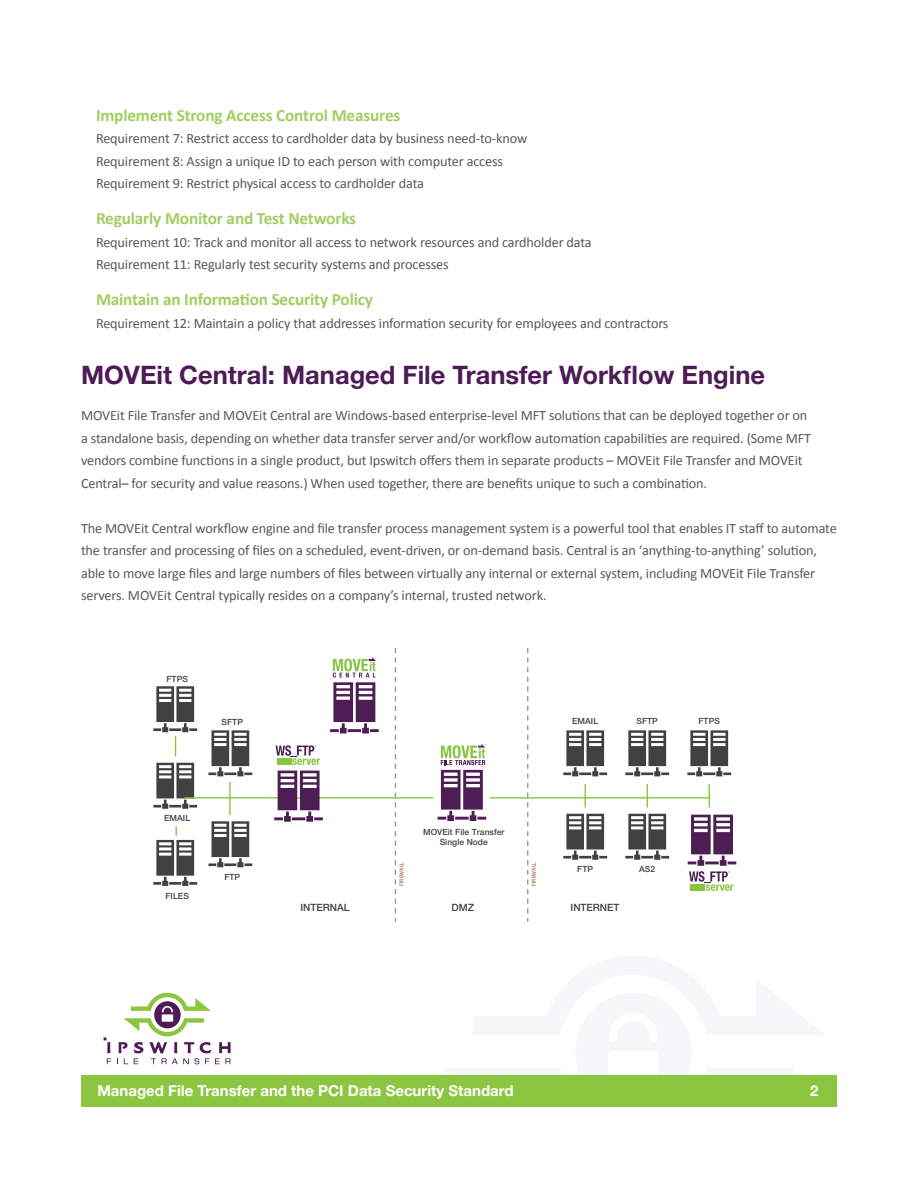
<style>
.page{position:relative;width:918px;height:1188px;background:#fff}
.page>*{position:absolute;margin:0;border:0;box-sizing:border-box;transform-origin:0 0}
.t1{font:700 25.5px "Helvetica Neue LT Std";color:#4d1b55}
.t2{font:700 17.25px "Calibri";letter-spacing:-.01em;color:#a1ce61}
.t3{font:700 15px "Helvetica Neue LT Std";color:#fff}
.t4{font:14.25px/22.5px "Calibri";letter-spacing:-.01em;color:#57585a}
.t5{font:500 10.05px "Helvetica Neue LT Std";color:#414142}
.t6{font:500 8.55px/10.2px "Helvetica Neue LT Std";letter-spacing:.005em;color:#414142;text-align:center}
.t7{font:5.7px "Arial";color:#a14b23}
</style>
<div class="page">
<svg style="left:441px;top:1075px;width:384px;height:1px"></svg>
<svg style="left:104px;top:993px;width:127px;height:71px"></svg>
<div style="left:81px;top:1076px;width:756px;height:31px;background:#8cc640"></div>
<svg style="left:208px;top:730px;width:44px;height:46px"></svg>
<svg style="left:208px;top:821px;width:44px;height:46px"></svg>
<svg style="left:153px;top:763px;width:44px;height:46px"></svg>
<svg style="left:330px;top:657px;width:49px;height:76px"></svg>
<svg style="left:395px;top:648px;width:1px;height:273px"></svg>
<svg style="left:527px;top:648px;width:1px;height:273px"></svg>
<svg style="left:438px;top:744px;width:48px;height:77px"></svg>
<hr style="left:184px;top:797px;width:249px;height:2px;background:#86c441">
<hr style="left:490px;top:797px;width:220px;height:2px;background:#86c441">
<svg style="left:276px;top:745px;width:44px;height:20px"></svg>
<hr style="left:229px;top:782px;width:2px;height:33px;background:#86c441">
<svg style="left:563px;top:730px;width:44px;height:46px"></svg>
<svg style="left:563px;top:814px;width:44px;height:46px"></svg>
<svg style="left:585px;top:784px;width:1px;height:24px"></svg>
<svg style="left:625px;top:730px;width:44px;height:46px"></svg>
<svg style="left:625px;top:814px;width:44px;height:46px"></svg>
<svg style="left:647px;top:784px;width:1px;height:24px"></svg>
<svg style="left:687px;top:730px;width:44px;height:46px"></svg>
<svg style="left:709px;top:784px;width:1px;height:24px"></svg>
<svg style="left:153px;top:826px;width:44px;height:60px"></svg>
<svg style="left:153px;top:686px;width:44px;height:71px"></svg>
<svg style="left:274px;top:771px;width:49px;height:51px"></svg>
<svg style="left:688px;top:815px;width:48px;height:76px"></svg>
<p class="t2" style="left:96px;top:104px;width:306px">Implement Strong Access Control Measures</p>
<p class="t4" style="left:96px;top:128px;width:433px">Requirement 7: Restrict access to cardholder data by business need-to-know</p>
<p class="t4" style="left:96px;top:150px;width:409px">Requirement 8: Assign a unique ID to each person with computer access</p>
<p class="t4" style="left:96px;top:173px;width:330px">Requirement 9: Restrict physical access to cardholder data</p>
<p class="t2" style="left:96px;top:208px;width:262px">Regularly Monitor and Test Networks</p>
<p class="t4" style="left:96px;top:231px;width:497px">Requirement 10: Track and monitor all access to network resources and cardholder data</p>
<p class="t4" style="left:96px;top:254px;width:354px">Requirement 11: Regularly test security systems and processes</p>
<p class="t2" style="left:96px;top:289px;width:279px">Maintain an Information Security Policy</p>
<p class="t4" style="left:96px;top:312px;width:574px">Requirement 12: Maintain a policy that addresses information security for employees and contractors</p>
<p class="t1" style="left:81px;top:359px;width:686px">MOVEit Central: Managed File Transfer Workflow Engine</p>
<p class="t4" style="left:81px;top:404px;width:732px">MOVEit File Transfer and MOVEit Central are Windows-based enterprise-level MFT solutions that can be deployed together or on a standalone basis, depending on whether data transfer server and/or workflow automation capabilities are required. (Some MFT vendors combine functions in a single product, but Ipswitch offers them in separate products – MOVEit File Transfer and MOVEit Central– for security and value reasons.) When used together, there are benefits unique to such a combination.</p>
<p class="t4" style="left:81px;top:517px;width:757px">The MOVEit Central workflow engine and file transfer process management system is a powerful tool that enables IT staff to automate the transfer and processing of files on a scheduled, event-driven, or on-demand basis. Central is an ‘anything-to-anything’ solution, able to move large files and large numbers of files between virtually any internal or external system, including MOVEit File Transfer servers. MOVEit Central typically resides on a company’s internal, trusted network.</p>
<p class="t6" style="left:167px;top:673px;width:23px">FTPS</p>
<p class="t6" style="left:222px;top:717px;width:23px">SFTP</p>
<p class="t6" style="left:164px;top:813px;width:28px">EMAIL</p>
<p class="t6" style="left:166px;top:890px;width:25px">FILES</p>
<p class="t6" style="left:224px;top:872px;width:17px">FTP</p>
<p class="t6" style="left:572px;top:716px;width:28px">EMAIL</p>
<p class="t6" style="left:637px;top:716px;width:23px">SFTP</p>
<p class="t6" style="left:699px;top:716px;width:23px">FTPS</p>
<p class="t7" style="left:398px;top:886px;width:25px;rotate:-90deg">FIREWALL</p>
<p class="t6" style="left:423px;top:826px;width:83px">MOVEit File Transfer<br>Single Node</p>
<p class="t5" style="left:300px;top:902px;width:51px">INTERNAL</p>
<p class="t5" style="left:451px;top:902px;width:24px">DMZ</p>
<p class="t7" style="left:531px;top:886px;width:25px;rotate:-90deg">FIREWALL</p>
<p class="t6" style="left:577px;top:864px;width:17px">FTP</p>
<p class="t5" style="left:571px;top:902px;width:51px">INTERNET</p>
<p class="t6" style="left:639px;top:864px;width:18px">AS2</p>
<p class="t3" style="left:97px;top:1081px;width:418px">Managed File Transfer and the PCI Data Security Standard</p>
<p class="t3" style="left:810px;top:1081px;width:10px">2</p>
</div>
